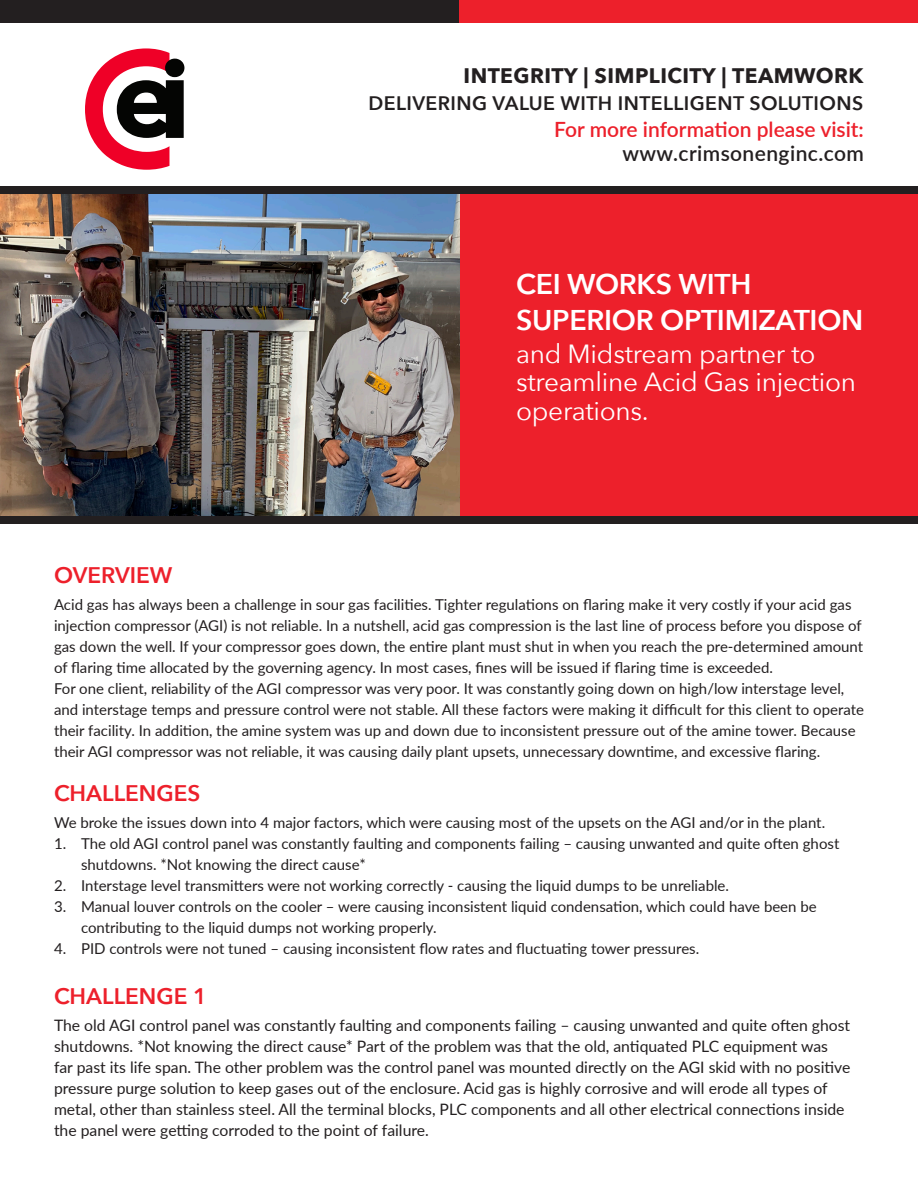
<style>
.page{position:relative;width:918px;height:1188px;background:#fff}
.page>*{position:absolute;margin:0;border:0;box-sizing:border-box;transform-origin:0 0}
.t1{font:600 28.5px/36px "Avenir Next";letter-spacing:-.01em;color:#fff}
.t2{font:26.25px/28.5px "Avenir Next";letter-spacing:-.01em;color:#fff}
.t3{font:600 22.5px "Avenir Next";color:#ed202b}
.t4{font:600 21px/24px "Lato";color:#ed202b;text-align:right}
.t5{font:700 21px "Avenir Next";letter-spacing:.02em;color:#231f20}
.t6{font:600 19.5px "Avenir Next";letter-spacing:.02em;color:#231f20}
.t7{font:15.75px/21px "Lato";color:#231f20}
.t8{font:15px/21px "Lato";color:#231f20}
.s1{color:#231f20}
</style>
<div class="page">
<div style="left:0;top:0;width:459px;height:22px;background:#231f20"></div>
<svg style="left:85px;top:48px;width:99px;height:122px"></svg>
<img style="left:0;top:194px;width:461px;height:322px">
<div style="left:459px;top:0;width:459px;height:22px;background:#ed202b"></div>
<div style="left:461px;top:193px;width:457px;height:327px;background:#ed202b"></div>
<div style="left:0;top:516px;width:918px;height:8px;background:#231f20"></div>
<div style="left:0;top:186px;width:918px;height:8px;background:#231f20"></div>
<p class="t5" style="left:464px;top:58px;width:401px">INTEGRITY | SIMPLICITY | TEAMWORK</p>
<p class="t6" style="left:369px;top:87px;width:496px">DELIVERING VALUE WITH INTELLIGENT SOLUTIONS</p>
<p class="t4" style="left:554px;top:117px;width:311px">For more information please visit: <span class="s1">www.crimsonenginc.com</span></p>
<p class="t1" style="left:516px;top:265px;width:349px">CEI WORKS WITH<br>SUPERIOR OPTIMIZATION</p>
<p class="t2" style="left:516px;top:338px;width:341px">and Midstream partner to streamline Acid Gas injection operations.</p>
<p class="t3" style="left:54px;top:556px;width:120px">OVERVIEW</p>
<p class="t8" style="left:54px;top:594px;width:811px">Acid gas has always been a challenge in sour gas facilities. Tighter regulations on flaring make it very costly if your acid gas injection compressor (AGI) is not reliable. In a nutshell, acid gas compression is the last line of process before you dispose of gas down the well. If your compressor goes down, the entire plant must shut in when you reach the pre-determined amount of flaring time allocated by the governing agency. In most cases, fines will be issued if flaring time is exceeded.</p>
<p class="t8" style="left:54px;top:678px;width:811px">For one client, reliability of the AGI compressor was very poor. It was constantly going down on high/low interstage level, and interstage temps and pressure control were not stable. All these factors were making it difficult for this client to operate their facility. In addition, the amine system was up and down due to inconsistent pressure out of the amine tower. Because their AGI compressor was not reliable, it was causing daily plant upsets, unnecessary downtime, and excessive flaring.</p>
<p class="t3" style="left:54px;top:774px;width:148px">CHALLENGES</p>
<p class="t8" style="left:54px;top:811px;width:773px">We broke the issues down into 4 major factors, which were causing most of the upsets on the AGI and/or in the plant.</p>
<p class="t8" style="left:81px;top:832px;width:760px;text-indent:-27px">1. The old AGI control panel was constantly faulting and components failing – causing unwanted and quite often ghost shutdowns. *Not knowing the direct cause*</p>
<p class="t8" style="left:54px;top:874px;width:677px">2. Interstage level transmitters were not working correctly - causing the liquid dumps to be unreliable.</p>
<p class="t8" style="left:81px;top:895px;width:737px;text-indent:-27px">3. Manual louver controls on the cooler – were causing inconsistent liquid condensation, which could have been be contributing to the liquid dumps not working properly.</p>
<p class="t8" style="left:54px;top:937px;width:647px">4. PID controls were not tuned – causing inconsistent flow rates and fluctuating tower pressures.</p>
<p class="t3" style="left:54px;top:976px;width:154px">CHALLENGE 1</p>
<p class="t7" style="left:54px;top:1014px;width:798px">The old AGI control panel was constantly faulting and components failing – causing unwanted and quite often ghost shutdowns. *Not knowing the direct cause* Part of the problem was that the old, antiquated PLC equipment was far past its life span. The other problem was the control panel was mounted directly on the AGI skid with no positive pressure purge solution to keep gases out of the enclosure. Acid gas is highly corrosive and will erode all types of metal, other than stainless steel. All the terminal blocks, PLC components and all other electrical connections inside the panel were getting corroded to the point of failure.</p>
</div>
